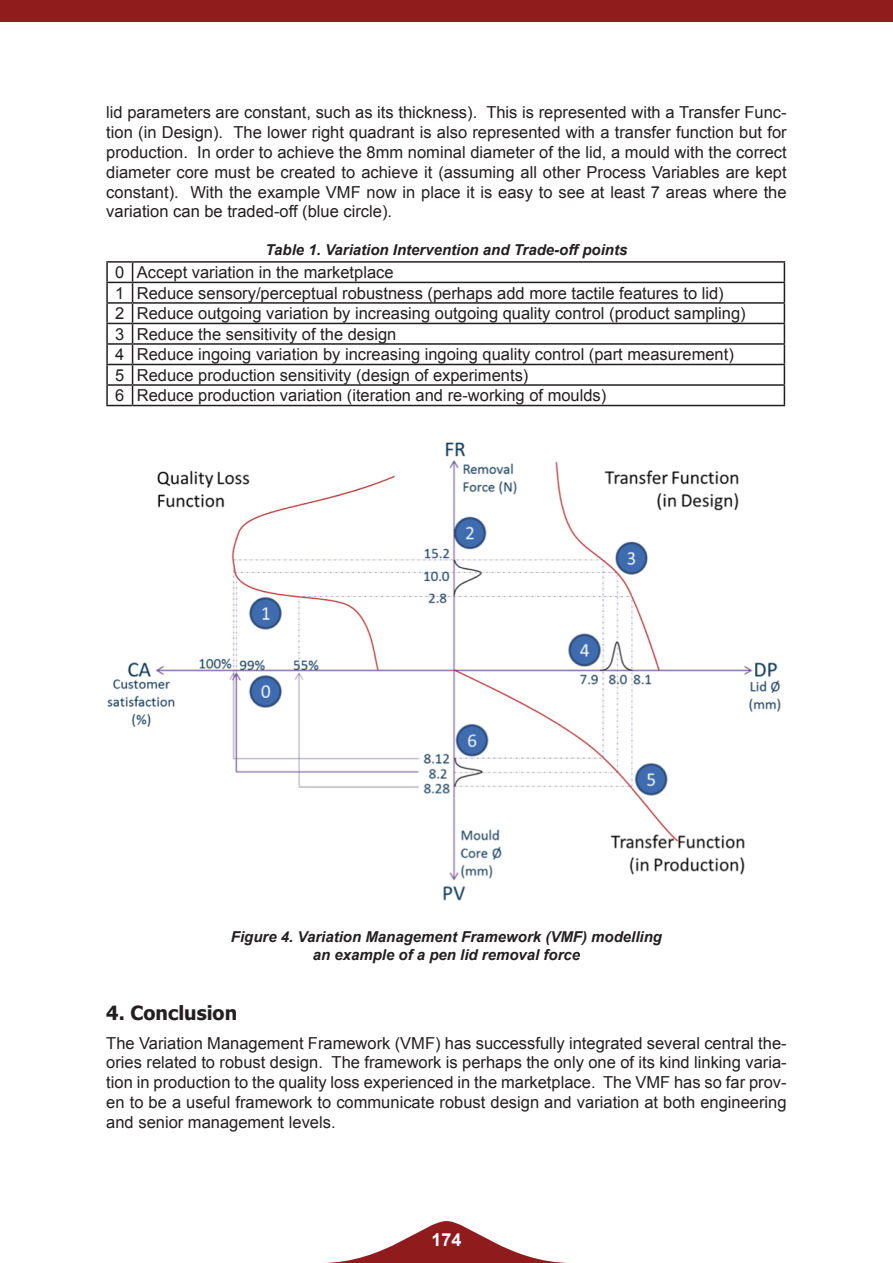
<style>
.page{position:relative;width:893px;height:1263px;background:#fff}
.page>*{position:absolute;margin:0;border:0;box-sizing:border-box;transform-origin:0 0}
.Heading_1{font:700 19.5px "Tahoma";color:#231f20}
.t1{font:700 18px "Arial";color:#fff}
.Body_Text{font:16.5px/19.8px "Arial";color:#231f20;text-align:justify}
.Figure_Text{font:italic 700 15px/18px "Arial";color:#231f20;text-align:center}
</style>
<div class="page">
<svg style="left:324px;top:1221px;width:245px;height:42px"></svg>
<div style="left:0;top:0;width:893px;height:21px;background:#901c1c"></div>
<hr style="left:106px;top:261px;width:27px;height:2px;background:#231f20">
<hr style="left:133px;top:261px;width:652px;height:2px;background:#231f20">
<hr style="left:133px;top:282px;width:652px;height:1px;background:#231f20">
<hr style="left:133px;top:302px;width:652px;height:2px;background:#231f20">
<hr style="left:133px;top:323px;width:652px;height:1px;background:#231f20">
<hr style="left:133px;top:343px;width:652px;height:2px;background:#231f20">
<hr style="left:133px;top:364px;width:652px;height:1px;background:#231f20">
<hr style="left:133px;top:384px;width:652px;height:2px;background:#231f20">
<svg style="left:784px;top:263px;width:1px;height:142px"></svg>
<svg style="left:106px;top:263px;width:27px;height:143px"></svg>
<hr style="left:133px;top:405px;width:652px;height:1px;background:#231f20">
<img style="left:107px;top:442px;width:674px;height:459px">
<p class="Body_Text" style="left:106px;top:103px;width:682px">lid parameters are constant, such as its thickness). This is represented with a Transfer Func&shy;tion (in Design). The lower right quadrant is also represented with a transfer function but for production. In order to achieve the 8mm nominal diameter of the lid, a mould with the correct diameter core must be created to achieve it (assuming all other Process Variables are kept constant). With the example VMF now in place it is easy to see at least 7 areas where the variation can be traded-off (blue circle).</p>
<p class="Figure_Text" style="left:266px;top:241px;width:363px">Table 1. Variation Intervention and Trade-off points</p>
<p class="Body_Text" style="left:115px;top:263px;width:11px">0</p>
<p class="Body_Text" style="left:137px;top:263px;width:258px">Accept variation in the marketplace</p>
<p class="Body_Text" style="left:115px;top:283px;width:11px">1</p>
<p class="Body_Text" style="left:137px;top:283px;width:588px">Reduce sensory/perceptual robustness (perhaps add more tactile features to lid)</p>
<p class="Body_Text" style="left:115px;top:304px;width:11px">2</p>
<p class="Body_Text" style="left:137px;top:304px;width:610px">Reduce outgoing variation by increasing outgoing quality control (product sampling)</p>
<p class="Body_Text" style="left:115px;top:324px;width:11px">3</p>
<p class="Body_Text" style="left:137px;top:324px;width:261px">Reduce the sensitivity of the design</p>
<p class="Body_Text" style="left:115px;top:345px;width:11px">4</p>
<p class="Body_Text" style="left:137px;top:345px;width:598px">Reduce ingoing variation by increasing ingoing quality control (part measurement)</p>
<p class="Body_Text" style="left:115px;top:365px;width:11px">5</p>
<p class="Body_Text" style="left:137px;top:365px;width:393px">Reduce production sensitivity (design of experiments)</p>
<p class="Body_Text" style="left:115px;top:386px;width:11px">6</p>
<p class="Body_Text" style="left:137px;top:386px;width:471px">Reduce production variation (iteration and re-working of moulds)</p>
<p class="Figure_Text" style="left:231px;top:928px;width:433px">Figure 4. Variation Management Framework (VMF) modelling an example of a pen lid removal force</p>
<p class="Heading_1" style="left:106px;top:999px;width:132px">4. Conclusion</p>
<p class="Body_Text" style="left:106px;top:1033px;width:682px">The Variation Management Framework (VMF) has successfully integrated several central the&shy;ories related to robust design. The framework is perhaps the only one of its kind linking varia&shy;tion in production to the quality loss experienced in the marketplace. The VMF has so far prov&shy;en to be a useful framework to communicate robust design and variation at both engineering and senior management levels.</p>
<p class="t1" style="left:431px;top:1228px;width:32px">174</p>
</div>
